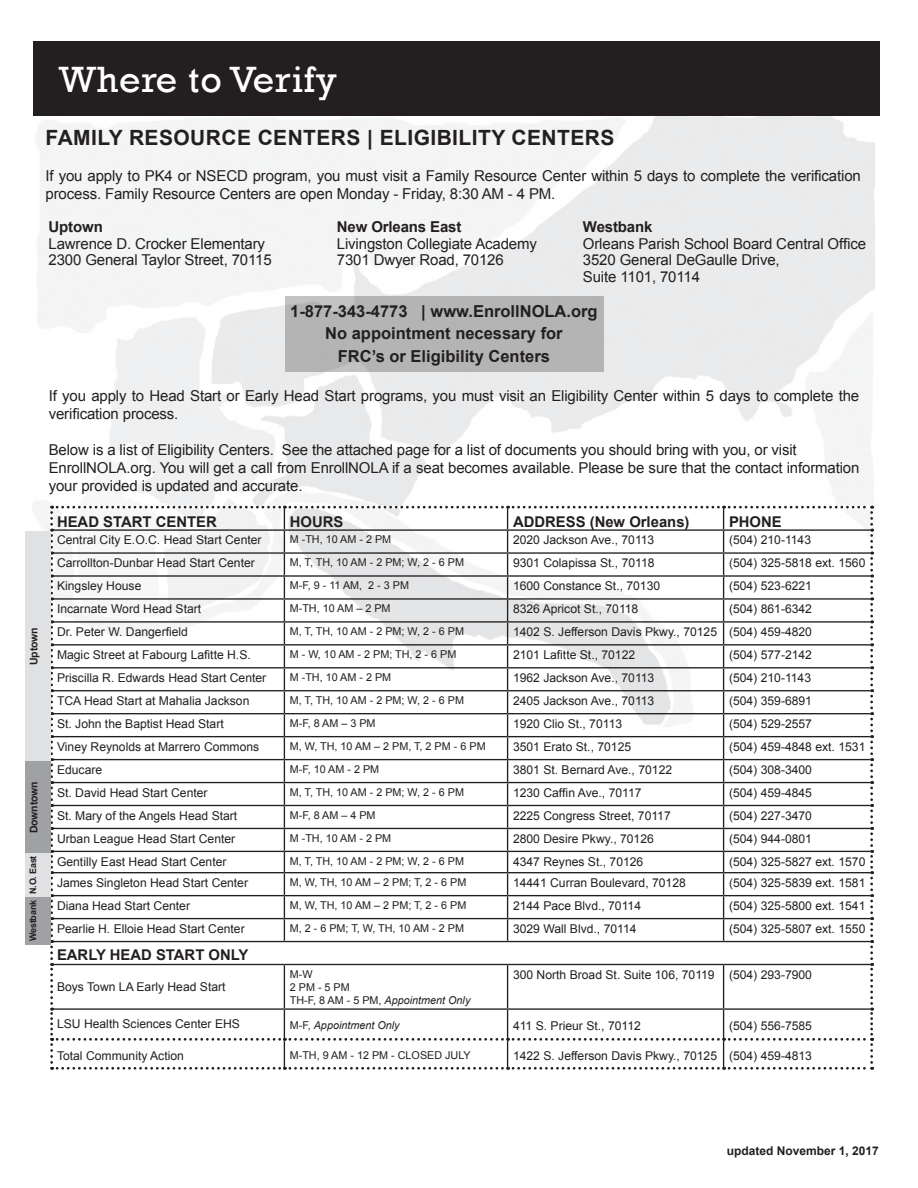
<style>
.page{position:relative;width:918px;height:1188px;background:#fff}
.page>*{position:absolute;margin:0;border:0;box-sizing:border-box;transform-origin:0 0}
.t1{font:37.5px "Rockwell";letter-spacing:.02em;color:#fff}
.t2{font:700 21px "Arial";letter-spacing:.02em;color:#231f20}
.t3{font:700 16.5px "Arial";color:#231f20}
.School_info{font:15px/18px "Arial";letter-spacing:-.01em;color:#231f20}
.School_info-2{font:700 15px "Arial";letter-spacing:-.01em;color:#231f20}
.t4{font:700 14.85px "Arial";color:#231f20}
.t5{font:12.15px "Arial";color:#231f20}
.t6{font:700 12px "Arial";color:#231f20}
.t7{font:10.8px "Arial";color:#231f20}
.t8{font:italic 10.8px "Arial";color:#231f20}
.t9{font:700 10.5px "Arial";letter-spacing:-.02em;color:#231f20}
.t10{font:700 9px "Arial";letter-spacing:-.02em;color:#231f20}
.s1{font-style:normal}
</style>
<div class="page">
<img style="left:33px;top:116px;width:842px;height:599px">
<div style="left:33px;top:41px;width:846px;height:75px;background:#231f20"></div>
<svg style="left:50px;top:506px;width:823px;height:564px"></svg>
<div style="left:285px;top:296px;width:319px;height:75px;background:#b4b4b5"></div>
<div style="left:25px;top:531px;width:26px;height:230px;background:#e0e1e3"></div>
<div style="left:25px;top:761px;width:26px;height:92px;background:#a0a1a5"></div>
<div style="left:25px;top:896px;width:26px;height:49px;background:#a0a1a5"></div>
<div style="left:25px;top:853px;width:26px;height:43px;background:#e0e1e3"></div>
<p class="t1" style="left:59px;top:57px;width:280px">Where to Verify</p>
<p class="t2" style="left:46px;top:124px;width:570px">FAMILY RESOURCE CENTERS | ELIGIBILITY CENTERS</p>
<p class="School_info" style="left:46px;top:167px;width:817px">If you apply to PK4 or NSECD program, you must visit a Family Resource Center within 5 days to complete the verification process. Family Resource Centers are open Monday - Friday, 8:30 AM - 4 PM.</p>
<p class="School_info-2" style="left:49px;top:217px;width:56px">Uptown</p>
<p class="School_info" style="left:49px;top:235px;width:225px;line-height:16.5px">Lawrence D. Crocker Elementary<br>2300 General Taylor Street, 70115</p>
<p class="School_info-2" style="left:337px;top:217px;width:126px">New Orleans East</p>
<p class="School_info" style="left:337px;top:235px;width:202px">Livingston Collegiate Academy</p>
<p class="School_info" style="left:337px;top:251px;width:168px">7301 Dwyer Road, 70126</p>
<p class="School_info-2" style="left:583px;top:217px;width:71px">Westbank</p>
<p class="School_info" style="left:583px;top:235px;width:285px;line-height:16.5px">Orleans Parish School Board Central Office<br>3520 General DeGaulle Drive,<br>Suite 1101, 70114</p>
<p class="t3" style="left:290px;top:300px;width:309px">1-877-343-4773 | www.EnrollNOLA.org</p>
<p class="t3" style="left:325px;top:322px;width:239px">No appointment necessary for</p>
<p class="t3" style="left:338px;top:346px;width:214px">FRC’s or Eligibility Centers</p>
<p class="t9" style="left:27px;top:665px;width:39px;rotate:-90deg">Uptown</p>
<p class="t9" style="left:27px;top:833px;width:53px;rotate:-90deg">Downtown</p>
<p class="t10" style="left:27px;top:894px;width:40px;rotate:-90deg">N.O. East</p>
<p class="t10" style="left:27px;top:941px;width:43px;rotate:-90deg">Westbank</p>
<p class="School_info" style="left:49px;top:387px;width:812px">If you apply to Head Start or Early Head Start programs, you must visit an Eligibility Center within 5 days to complete the verification process.</p>
<p class="School_info" style="left:49px;top:441px;width:750px">Below is a list of Eligibility Centers. See the attached page for a list of documents you should bring with you, or visit</p>
<p class="School_info" style="left:49px;top:459px;width:812px">EnrollNOLA.org. You will get a call from EnrollNOLA if a seat becomes available. Please be sure that the contact information your provided is updated and accurate.</p>
<p class="t4" style="left:57px;top:512px;width:161px">HEAD START CENTER</p>
<p class="t4" style="left:290px;top:512px;width:55px">HOURS</p>
<p class="t4" style="left:513px;top:512px;width:178px">ADDRESS (New Orleans)</p>
<p class="t4" style="left:729px;top:512px;width:54px">PHONE</p>
<p class="t5" style="left:57px;top:532px;width:206px">Central City E.O.C. Head Start Center</p>
<p class="t7" style="left:290px;top:532px;width:103px">M -TH, 10 AM - 2 PM</p>
<p class="t5" style="left:513px;top:532px;width:143px">2020 Jackson Ave., 70113</p>
<p class="t5" style="left:729px;top:532px;width:84px">(504) 210-1143</p>
<p class="t5" style="left:57px;top:555px;width:199px">Carrollton-Dunbar Head Start Center</p>
<p class="t7" style="left:290px;top:555px;width:176px">M, T, TH, 10 AM - 2 PM; W, 2 - 6 PM</p>
<p class="t5" style="left:513px;top:555px;width:143px">9301 Colapissa St., 70118</p>
<p class="t5" style="left:729px;top:555px;width:138px">(504) 325-5818 ext. 1560</p>
<p class="t5" style="left:57px;top:578px;width:86px">Kingsley House</p>
<p class="t7" style="left:290px;top:578px;width:121px">M-F, 9 - 11 AM, 2 - 3 PM</p>
<p class="t5" style="left:513px;top:578px;width:149px">1600 Constance St., 70130</p>
<p class="t5" style="left:729px;top:578px;width:85px">(504) 523-6221</p>
<p class="t5" style="left:57px;top:601px;width:146px">Incarnate Word Head Start</p>
<p class="t7" style="left:290px;top:601px;width:102px">M-TH, 10 AM – 2 PM</p>
<p class="t5" style="left:513px;top:601px;width:127px">8326 Apricot St., 70118</p>
<p class="t5" style="left:729px;top:601px;width:85px">(504) 861-6342</p>
<p class="t5" style="left:57px;top:624px;width:132px">Dr. Peter W. Dangerfield</p>
<p class="t7" style="left:290px;top:624px;width:176px">M, T, TH, 10 AM - 2 PM; W, 2 - 6 PM</p>
<p class="t5" style="left:513px;top:624px;width:206px">1402 S. Jefferson Davis Pkwy., 70125</p>
<p class="t5" style="left:729px;top:624px;width:85px">(504) 459-4820</p>
<p class="t5" style="left:57px;top:647px;width:195px">Magic Street at Fabourg Lafitte H.S.</p>
<p class="t7" style="left:290px;top:647px;width:168px">M - W, 10 AM - 2 PM; TH, 2 - 6 PM</p>
<p class="t5" style="left:513px;top:647px;width:124px">2101 Lafitte St., 70122</p>
<p class="t5" style="left:729px;top:647px;width:85px">(504) 577-2142</p>
<p class="t5" style="left:57px;top:670px;width:211px">Priscilla R. Edwards Head Start Center</p>
<p class="t7" style="left:290px;top:670px;width:103px">M -TH, 10 AM - 2 PM</p>
<p class="t5" style="left:513px;top:670px;width:143px">1962 Jackson Ave., 70113</p>
<p class="t5" style="left:729px;top:670px;width:84px">(504) 210-1143</p>
<p class="t5" style="left:57px;top:693px;width:194px">TCA Head Start at Mahalia Jackson</p>
<p class="t7" style="left:290px;top:693px;width:176px">M, T, TH, 10 AM - 2 PM; W, 2 - 6 PM</p>
<p class="t5" style="left:513px;top:693px;width:143px">2405 Jackson Ave., 70113</p>
<p class="t5" style="left:729px;top:693px;width:85px">(504) 359-6891</p>
<p class="t5" style="left:57px;top:716px;width:168px">St. John the Baptist Head Start</p>
<p class="t7" style="left:290px;top:716px;width:87px">M-F, 8 AM – 3 PM</p>
<p class="t5" style="left:513px;top:716px;width:111px">1920 Clio St., 70113</p>
<p class="t5" style="left:729px;top:716px;width:85px">(504) 529-2557</p>
<p class="t5" style="left:57px;top:739px;width:204px">Viney Reynolds at Marrero Commons</p>
<p class="t7" style="left:290px;top:739px;width:197px">M, W, TH, 10 AM – 2 PM, T, 2 PM - 6 PM</p>
<p class="t5" style="left:513px;top:739px;width:120px">3501 Erato St., 70125</p>
<p class="t5" style="left:729px;top:739px;width:138px">(504) 459-4848 ext. 1531</p>
<p class="t5" style="left:57px;top:762px;width:47px">Educare</p>
<p class="t7" style="left:290px;top:762px;width:91px">M-F, 10 AM - 2 PM</p>
<p class="t5" style="left:513px;top:762px;width:161px">3801 St. Bernard Ave., 70122</p>
<p class="t5" style="left:729px;top:762px;width:85px">(504) 308-3400</p>
<p class="t5" style="left:57px;top:785px;width:152px">St. David Head Start Center</p>
<p class="t7" style="left:290px;top:785px;width:176px">M, T, TH, 10 AM - 2 PM; W, 2 - 6 PM</p>
<p class="t5" style="left:513px;top:785px;width:130px">1230 Caffin Ave., 70117</p>
<p class="t5" style="left:729px;top:785px;width:85px">(504) 459-4845</p>
<p class="t5" style="left:57px;top:808px;width:182px">St. Mary of the Angels Head Start</p>
<p class="t7" style="left:290px;top:808px;width:87px">M-F, 8 AM – 4 PM</p>
<p class="t5" style="left:513px;top:808px;width:159px">2225 Congress Street, 70117</p>
<p class="t5" style="left:729px;top:808px;width:85px">(504) 227-3470</p>
<p class="t5" style="left:57px;top:830px;width:180px">Urban League Head Start Center</p>
<p class="t7" style="left:290px;top:831px;width:103px">M -TH, 10 AM - 2 PM</p>
<p class="t5" style="left:513px;top:830px;width:142px">2800 Desire Pkwy., 70126</p>
<p class="t5" style="left:729px;top:830px;width:85px">(504) 944-0801</p>
<p class="t5" style="left:57px;top:853px;width:171px">Gentilly East Head Start Center</p>
<p class="t7" style="left:290px;top:854px;width:176px">M, T, TH, 10 AM - 2 PM; W, 2 - 6 PM</p>
<p class="t5" style="left:513px;top:853px;width:132px">4347 Reynes St., 70126</p>
<p class="t5" style="left:729px;top:853px;width:138px">(504) 325-5827 ext. 1570</p>
<p class="t5" style="left:57px;top:875px;width:193px">James Singleton Head Start Center</p>
<p class="t7" style="left:290px;top:875px;width:178px">M, W, TH, 10 AM – 2 PM; T, 2 - 6 PM</p>
<p class="t5" style="left:513px;top:875px;width:174px">14441 Curran Boulevard, 70128</p>
<p class="t5" style="left:729px;top:875px;width:138px">(504) 325-5839 ext. 1581</p>
<p class="t5" style="left:57px;top:898px;width:135px">Diana Head Start Center</p>
<p class="t7" style="left:290px;top:898px;width:178px">M, W, TH, 10 AM – 2 PM; T, 2 - 6 PM</p>
<p class="t5" style="left:513px;top:898px;width:130px">2144 Pace Blvd., 70114</p>
<p class="t5" style="left:729px;top:898px;width:138px">(504) 325-5800 ext. 1541</p>
<p class="t5" style="left:57px;top:921px;width:189px">Pearlie H. Elloie Head Start Center</p>
<p class="t7" style="left:290px;top:921px;width:176px">M, 2 - 6 PM; T, W, TH, 10 AM - 2 PM</p>
<p class="t5" style="left:513px;top:921px;width:125px">3029 Wall Blvd., 70114</p>
<p class="t5" style="left:729px;top:921px;width:138px">(504) 325-5807 ext. 1550</p>
<p class="t4" style="left:57px;top:945px;width:193px">EARLY HEAD START ONLY</p>
<p class="t5" style="left:57px;top:979px;width:170px">Boys Town LA Early Head Start</p>
<p class="t5" style="left:513px;top:967px;width:203px">300 North Broad St. Suite 106, 70119</p>
<p class="t5" style="left:729px;top:967px;width:85px">(504) 293-7900</p>
<p class="t7" style="left:290px;top:967px;width:24px">M-W</p>
<p class="t7" style="left:290px;top:980px;width:62px">2 PM - 5 PM</p>
<p class="t8" style="left:290px;top:993px;width:182px"><span class="s1">TH-F, 8 AM - 5 PM,</span> Appointment Only</p>
<p class="t5" style="left:57px;top:1016px;width:184px">LSU Health Sciences Center EHS</p>
<p class="t8" style="left:290px;top:1018px;width:111px"><span class="s1">M-F,</span> Appointment Only</p>
<p class="t5" style="left:513px;top:1018px;width:129px">411 S. Prieur St., 70112</p>
<p class="t5" style="left:729px;top:1018px;width:85px">(504) 556-7585</p>
<p class="t5" style="left:57px;top:1047px;width:128px">Total Community Action</p>
<p class="t7" style="left:290px;top:1048px;width:183px">M-TH, 9 AM - 12 PM - CLOSED JULY</p>
<p class="t5" style="left:513px;top:1048px;width:206px">1422 S. Jefferson Davis Pkwy., 70125</p>
<p class="t5" style="left:729px;top:1048px;width:85px">(504) 459-4813</p>
<p class="t6" style="left:727px;top:1143px;width:154px">updated November 1, 2017</p>
</div>
